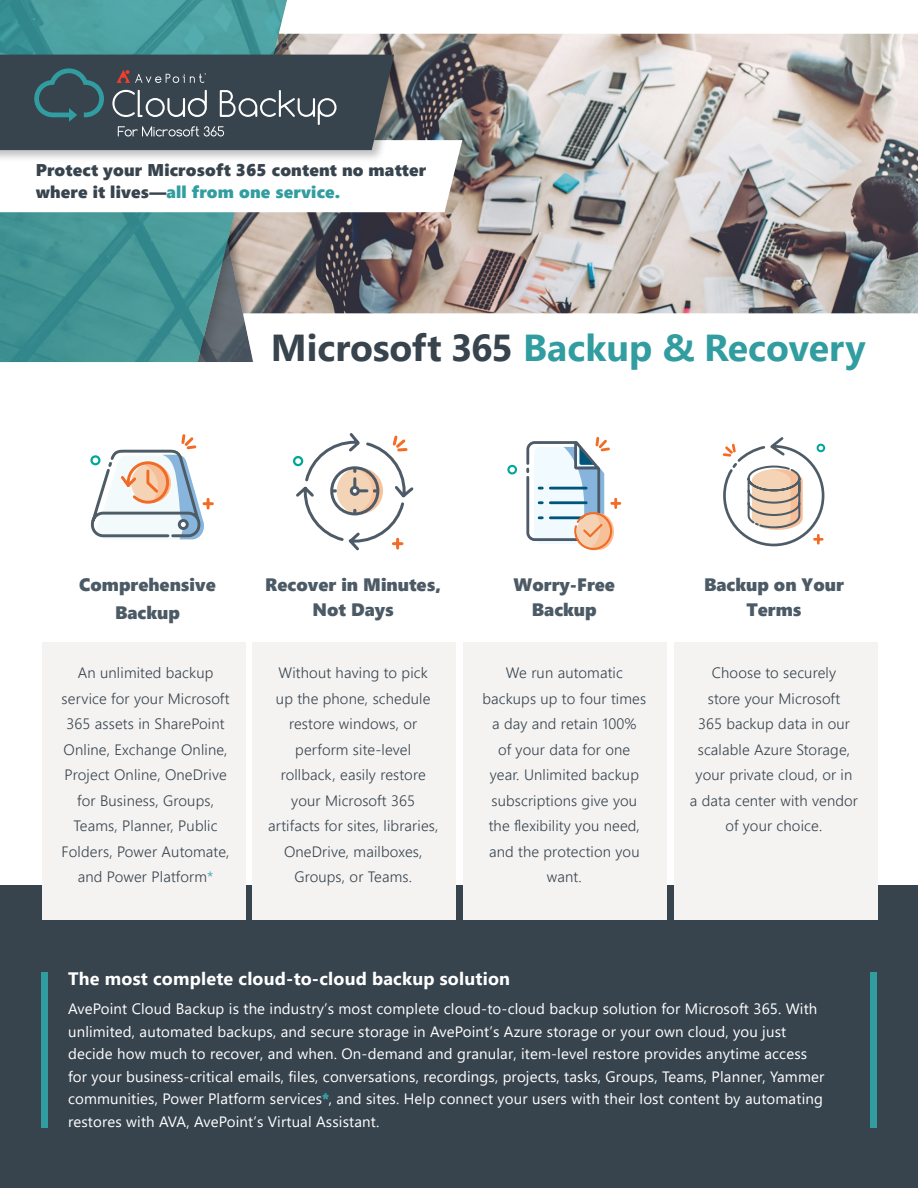
<style>
.page{position:relative;width:918px;height:1188px;background:#fff}
.page>*{position:absolute;margin:0;border:0;box-sizing:border-box;transform-origin:0 0}
.t1{font:700 37.5px "Segoe UI";color:#319da0}
.t2{font:18px/25.5px "Segoe UI Black";color:#4c5a66;text-align:center}
.t3{font:700 18px "Segoe UI";letter-spacing:.01em;color:#fff}
.t4{font:16.95px/21.6px "Segoe UI Black";letter-spacing:.01em;color:#37434d}
.t5{font:300 15px/25.5px "Segoe UI";letter-spacing:.01em;color:#37434d;text-align:center}
.t6{font:15px/22.5px "Segoe UI";letter-spacing:.01em;color:#fff}
.s1{color:#319da0}
.s2{color:#37434d}
.s3{color:#3e9da2}
</style>
<div class="page">
<div style="left:0;top:886px;width:918px;height:302px;background:#37434d"></div>
<img style="left:305px;top:34px;width:613px;height:279px">
<svg style="left:0;top:0;width:291px;height:313px;background:#539898"></svg>
<div style="left:0;top:52px;width:406px;height:110px;background:#000;opacity:.25"></div>
<svg style="left:0;top:313px;width:918px;height:50px"></svg>
<svg style="left:279px;top:0;width:617px;height:34px"></svg>
<div style="left:42px;top:643px;width:204px;height:277px;background:#f4f3f2"></div>
<div style="left:674px;top:643px;width:204px;height:277px;background:#f4f3f2"></div>
<div style="left:252px;top:643px;width:204px;height:277px;background:#f4f3f2"></div>
<div style="left:463px;top:643px;width:204px;height:277px;background:#f4f3f2"></div>
<div style="left:42px;top:972px;width:6px;height:156px;background:#319da0"></div>
<div style="left:870px;top:972px;width:7px;height:156px;background:#319da0"></div>
<svg style="left:90px;top:434px;width:124px;height:105px"></svg>
<div style="left:90px;top:455px;width:10px;height:10px;border:2px solid #00a699;border-radius:50%"></div>
<svg style="left:293px;top:433px;width:121px;height:118px"></svg>
<div style="left:351px;top:487px;width:7px;height:7px;background:#fff;border-radius:50%"></div>
<div style="left:350px;top:486px;width:10px;height:10px;border:3px solid #4d5b68;border-radius:50%"></div>
<div style="left:507px;top:465px;width:10px;height:9px;border:2px solid #00a69a;border-radius:50%"></div>
<svg style="left:526px;top:437px;width:96px;height:114px"></svg>
<svg style="left:722px;top:437px;width:104px;height:110px"></svg>
<div style="left:817px;top:444px;width:8px;height:8px;border:2px solid #00a699;border-radius:50%"></div>
<svg style="left:0;top:55px;width:462px;height:157px"></svg>
<p class="t4" style="left:36px;top:158px;width:392px">Protect your Microsoft 365 content no matter where it lives—<span class="s1">all from one service.</span></p>
<h1 class="t1" style="left:271px;top:312px;width:596px"><span class="s2">Microsoft 365</span> Backup &amp; Recovery</h1>
<p class="t2" style="left:79px;top:569px;width:138px;line-height:28.5px">Comprehensive<br>Backup</p>
<p class="t2" style="left:265px;top:571px;width:177px">Recover in Minutes,<br>Not Days</p>
<p class="t2" style="left:514px;top:571px;width:103px">Worry-Free<br>Backup</p>
<p class="t2" style="left:704px;top:571px;width:141px">Backup on Your<br>Terms</p>
<p class="t5" style="left:62px;top:659px;width:170px">An unlimited backup service for your Microsoft<br>365 assets in SharePoint<br>Online, Exchange Online,<br>Project Online, OneDrive for Business, Groups,<br>Teams, Planner, Public<br>Folders, Power Automate, and Power Platform<span class="s1">*</span></p>
<p class="t5" style="left:268px;top:659px;width:172px">Without having to pick<br>up the phone, schedule restore windows, or perform site-level rollback, easily restore your Microsoft 365 artifacts for sites, libraries,<br>OneDrive, mailboxes,<br>Groups, or Teams.</p>
<p class="t5" style="left:483px;top:659px;width:165px">We run automatic backups up to four times a day and retain 100%<br>of your data for one year. Unlimited backup subscriptions give you the flexibility you need, and the protection you want.</p>
<p class="t5" style="left:690px;top:659px;width:170px">Choose to securely<br>store your Microsoft<br>365 backup data in our scalable Azure Storage, your private cloud, or in<br>a data center with vendor of your choice.</p>
<p class="t3" style="left:68px;top:962px;width:444px">The most complete cloud-to-cloud backup solution</p>
<p class="t6" style="left:68px;top:996px;width:758px">AvePoint Cloud Backup is the industry’s most complete cloud-to-cloud backup solution for Microsoft 365. With unlimited, automated backups, and secure storage in AvePoint’s Azure storage or your own cloud, you just decide how much to recover, and when. On-demand and granular, item-level restore provides anytime access for your business-critical emails, files, conversations, recordings, projects, tasks, Groups, Teams, Planner, Yammer communities, Power Platform services<span class="s3">*</span>, and sites. Help connect your users with their lost content by automating restores with AVA, AvePoint’s Virtual Assistant.</p>
</div>
